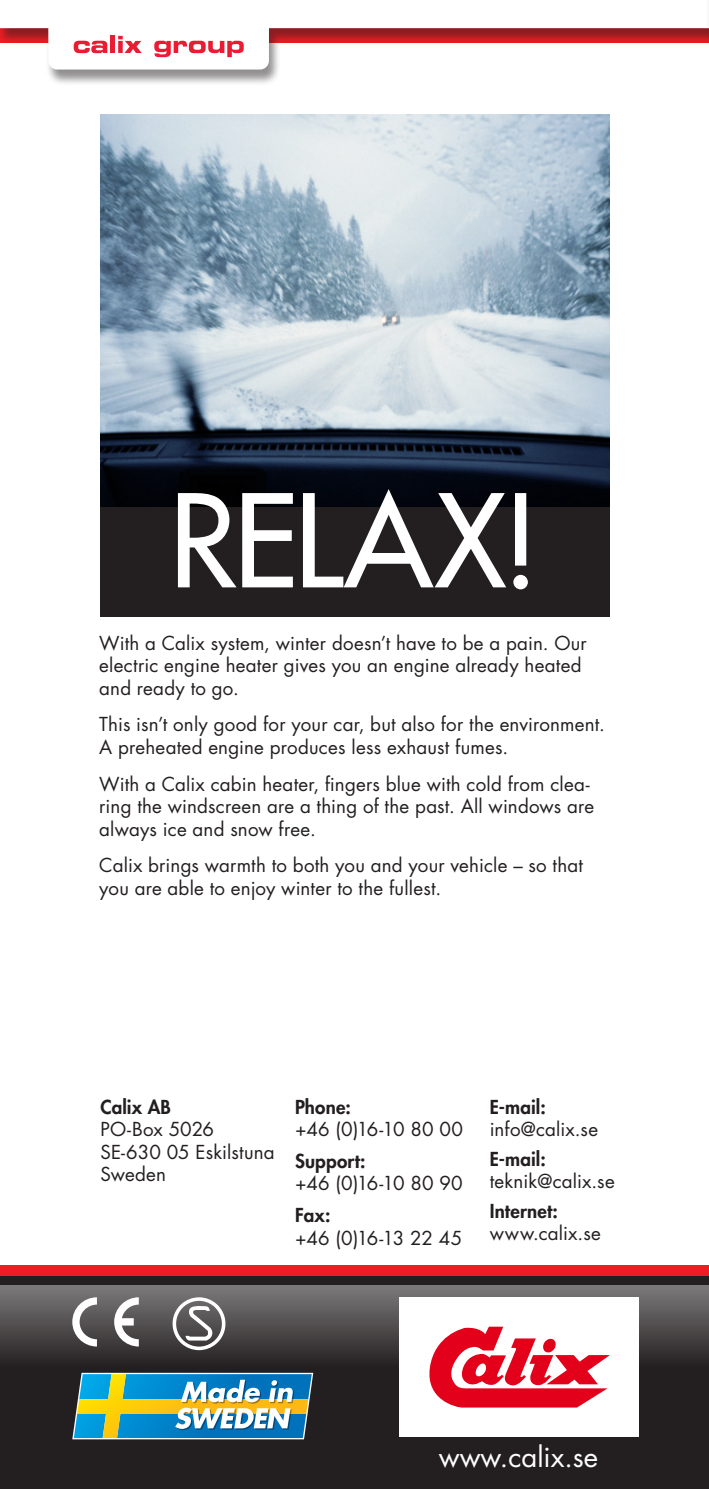
<style>
.page{position:relative;width:709px;height:1489px;background:#fff}
.page>*{position:absolute;margin:0;border:0;box-sizing:border-box;transform-origin:0 0}
.t1{font:125px "Futura";letter-spacing:-.005em;color:#fff}
.t2{font:27.5px "Futura";color:#fff}
.Calix_Brödtext_2010{font:18.75px/22.5px "Futura";letter-spacing:.01em;color:#231f20}
.s1{font-weight:800}
</style>
<div class="page">
<div style="left:100px;top:115px;width:509px;height:502px;background:#231f20"></div>
<img style="left:100px;top:115px;width:509px;height:391px">
<div style="left:0;top:1264px;width:709px;height:224px;background:#ee1d23"></div>
<div style="left:0;top:1276px;width:709px;height:212px;background:#231f20"></div>
<svg style="left:0;top:1285px;width:709px;height:155px"></svg>
<div style="left:399px;top:1297px;width:239px;height:139px;background:#fff"></div>
<svg style="left:429px;top:1326px;width:181px;height:81px"></svg>
<svg style="left:114px;top:1297px;width:25px;height:49px"></svg>
<svg style="left:72px;top:1297px;width:25px;height:49px"></svg>
<svg style="left:173px;top:1297px;width:52px;height:52px;background:#898687"></svg>
<svg style="left:72px;top:1372px;width:241px;height:67px;background:#6aa3a1"></svg>
<div style="left:0;top:0;width:709px;height:86px;background:#231f20;opacity:.5"></div>
<svg style="left:0;top:0;width:706px;height:69px"></svg>
<svg style="left:74px;top:41px;width:33px;height:12px"></svg>
<div style="left:110px;top:36px;width:5px;height:17px;background:#eb1b33"></div>
<svg style="left:118px;top:36px;width:24px;height:17px"></svg>
<svg style="left:154px;top:41px;width:90px;height:16px"></svg>
<hr style="left:706px;top:0;width:3px;height:86px;background:#231f20;opacity:.5">
<svg style="left:708px;top:0;width:1px;height:69px"></svg>
<p class="t1" style="left:169px;top:460px;width:373px">RELAX!</p>
<p class="Calix_Brödtext_2010" style="left:99px;top:631px;width:489px">With a Calix system, winter doesn’t have to be a pain. Our electric engine heater gives you an engine already heated and ready to go.</p>
<p class="Calix_Brödtext_2010" style="left:99px;top:712px;width:507px">This isn’t only good for your car, but also for the environment.<br>A preheated engine produces less exhaust fumes.</p>
<p class="Calix_Brödtext_2010" style="left:99px;top:772px;width:496px">With a Calix cabin heater, fingers blue with cold from clea&shy;ring the windscreen are a thing of the past. All windows are always ice and snow free.</p>
<p class="Calix_Brödtext_2010" style="left:99px;top:853px;width:485px">Calix brings warmth to both you and your vehicle – so that you are able to enjoy winter to the fullest.</p>
<p class="Calix_Brödtext_2010" style="left:100px;top:1095px;width:176px"><span class="s1">Calix AB<br></span>PO-Box 5026<br>SE-630 05 Eskilstuna<br>Sweden</p>
<p class="Calix_Brödtext_2010" style="left:295px;top:1095px;width:170px"><span class="s1">Phone:<br></span>+46 (0)16-10 80 00</p>
<p class="Calix_Brödtext_2010" style="left:295px;top:1149px;width:169px"><span class="s1">Support:<br></span>+46 (0)16-10 80 90</p>
<p class="Calix_Brödtext_2010" style="left:295px;top:1203px;width:169px"><span class="s1">Fax:<br></span>+46 (0)16-13 22 45</p>
<p class="Calix_Brödtext_2010" style="left:490px;top:1095px;width:110px"><span class="s1">E-mail: </span>info@calix.se</p>
<p class="Calix_Brödtext_2010" style="left:490px;top:1147px;width:126px"><span class="s1">E-mail: </span>teknik@calix.se</p>
<p class="Calix_Brödtext_2010" style="left:490px;top:1199px;width:113px"><span class="s1">Internet: </span>www.calix.se</p>
<p class="t2" style="left:439px;top:1437px;width:161px">www.calix.se</p>
</div>
